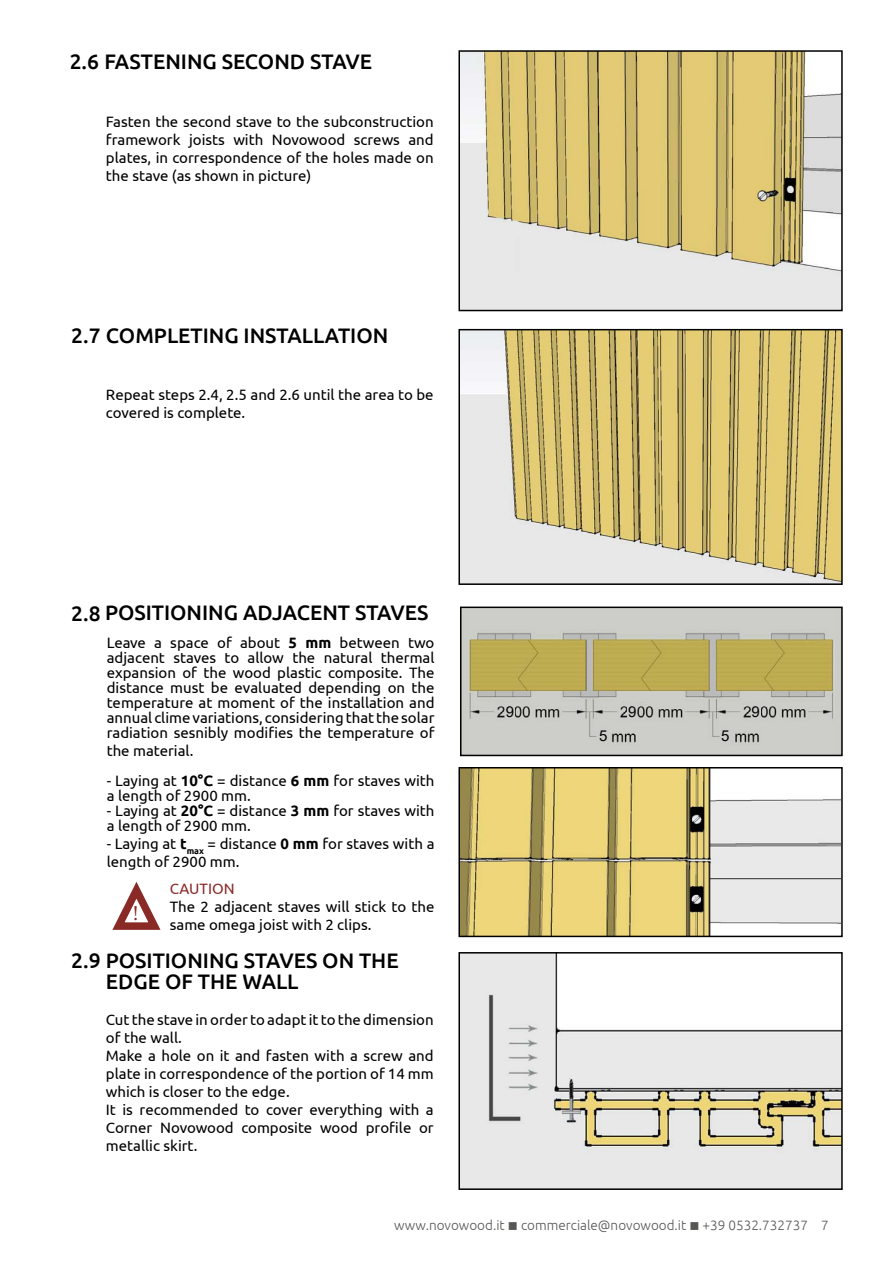
<style>
.page{position:relative;width:893px;height:1263px;background:#fff}
.page>*{position:absolute;margin:0;border:0;box-sizing:border-box;transform-origin:0 0}
.t1{font:500 21px/21px "Ubuntu";color:#000}
.t2{font:21px "Minion Pro";color:#8a2a27}
.t3{font:15px/18px "Ubuntu";color:#000}
.t4{font:15px "Ubuntu";color:#8a2a27}
.t5{font:15px "Arial";color:#000}
.t6{font:300 13.5px "Ubuntu";color:#575756}
.s1{font-weight:700}
</style>
<div class="page">
<img style="left:461px;top:53px;width:379px;height:255px">
<div style="left:458px;top:50px;width:385px;height:261px;border:2px solid #000"></div>
<img style="left:461px;top:332px;width:379px;height:250px">
<div style="left:458px;top:329px;width:385px;height:256px;border:2px solid #000"></div>
<img style="left:461px;top:770px;width:379px;height:164px">
<div style="left:458px;top:767px;width:385px;height:170px;border:2px solid #000"></div>
<img style="left:461px;top:955px;width:379px;height:232px">
<div style="left:458px;top:952px;width:385px;height:238px;border:2px solid #000"></div>
<svg style="left:112px;top:882px;width:49px;height:48px"></svg>
<div style="left:461px;top:607px;width:381px;height:148px;background:#cccdc8"></div>
<img style="left:468px;top:633px;width:366px;height:110px">
<div style="left:460px;top:607px;width:383px;height:149px;border:2px solid #000"></div>
<div style="left:505px;top:703px;width:10px;height:18px;background:#cccdc8"></div>
<div style="left:598px;top:726px;width:10px;height:18px;background:#cccdc8"></div>
<div style="left:721px;top:726px;width:9px;height:18px;background:#cccdc8"></div>
<div style="left:627px;top:703px;width:10px;height:18px;background:#cccdc8"></div>
<div style="left:751px;top:703px;width:9px;height:18px;background:#cccdc8"></div>
<h1 class="t1" style="left:70px;top:50px;width:304px">2.6 FASTENING SECOND STAVE</h1>
<p class="t3" style="left:106px;top:112px;width:329px;text-align:justify">Fasten the second stave to the subconstruction framework joists with Novowood screws and plates, in correspondence of the holes made on the stave (as shown in picture)</p>
<h1 class="t1" style="left:71px;top:325px;width:319px">2.7 COMPLETING INSTALLATION</h1>
<p class="t3" style="left:106px;top:386px;width:329px">Repeat steps 2.4, 2.5 and 2.6 until the area to be covered is complete.</p>
<h1 class="t1" style="left:71px;top:602px;width:359px">2.8 POSITIONING ADJACENT STAVES</h1>
<p class="t3" style="left:107px;top:635px;width:329px;line-height:15px;text-align:justify">Leave a space of about <span class="s1">5 mm</span> between two adjacent staves to allow the natural thermal expansion of the wood plastic composite. The distance must be evaluated depending on the temperature at moment of the installation and annual clime variations, considering that the solar radiation sesnibly modifies the temperature of</p>
<p class="t3" style="left:107px;top:741px;width:88px">the material.</p>
<p class="t3" style="left:107px;top:773px;width:329px;line-height:15px">- Laying at <span class="s1">10°C</span> = distance <span class="s1">6 mm</span> for staves with a length of 2900 mm.</p>
<p class="t3" style="left:107px;top:803px;width:329px;line-height:15px">- Laying at <span class="s1">20°C</span> = distance <span class="s1">3 mm</span> for staves with a length of 2900 mm.</p>
<p class="t3" style="left:107px;top:834px;width:329px">- Laying at <span class="s1">t</span><sub>max</sub> = distance <span class="s1">0 mm</span> for staves with a length of 2900 mm.</p>
<h1 class="t2" style="left:133px;top:899px;width:7px">!</h1>
<p class="t4" style="left:170px;top:879px;width:66px">CAUTION</p>
<p class="t3" style="left:170px;top:897px;width:266px">The 2 adjacent staves will stick to the same omega joist with 2 clips.</p>
<h1 class="t1" style="left:106px;top:950px;width:294px;text-indent:-35px">2.9 POSITIONING STAVES ON THE<br>EDGE OF THE WALL</h1>
<p class="t3" style="left:106px;top:1010px;width:329px">Cut the stave in order to adapt it to the dimension of the wall.<br>Make a hole on it and fasten with a screw and plate in correspondence of the portion of 14 mm which is closer to the edge.<br>It is recommended to cover everything with a Corner Novowood composite wood profile or metallic skirt.</p>
<p class="t5" style="left:506px;top:702px;width:10px">9</p>
<p class="t5" style="left:628px;top:702px;width:10px">9</p>
<p class="t5" style="left:751px;top:702px;width:10px">9</p>
<p class="t5" style="left:599px;top:725px;width:10px">5</p>
<p class="t5" style="left:721px;top:725px;width:10px">5</p>
<p class="t6" style="left:394px;top:1217px;width:436px">www.novowood.it ■ commerciale@novowood.it ■ +39 0532.732737 7</p>
</div>
